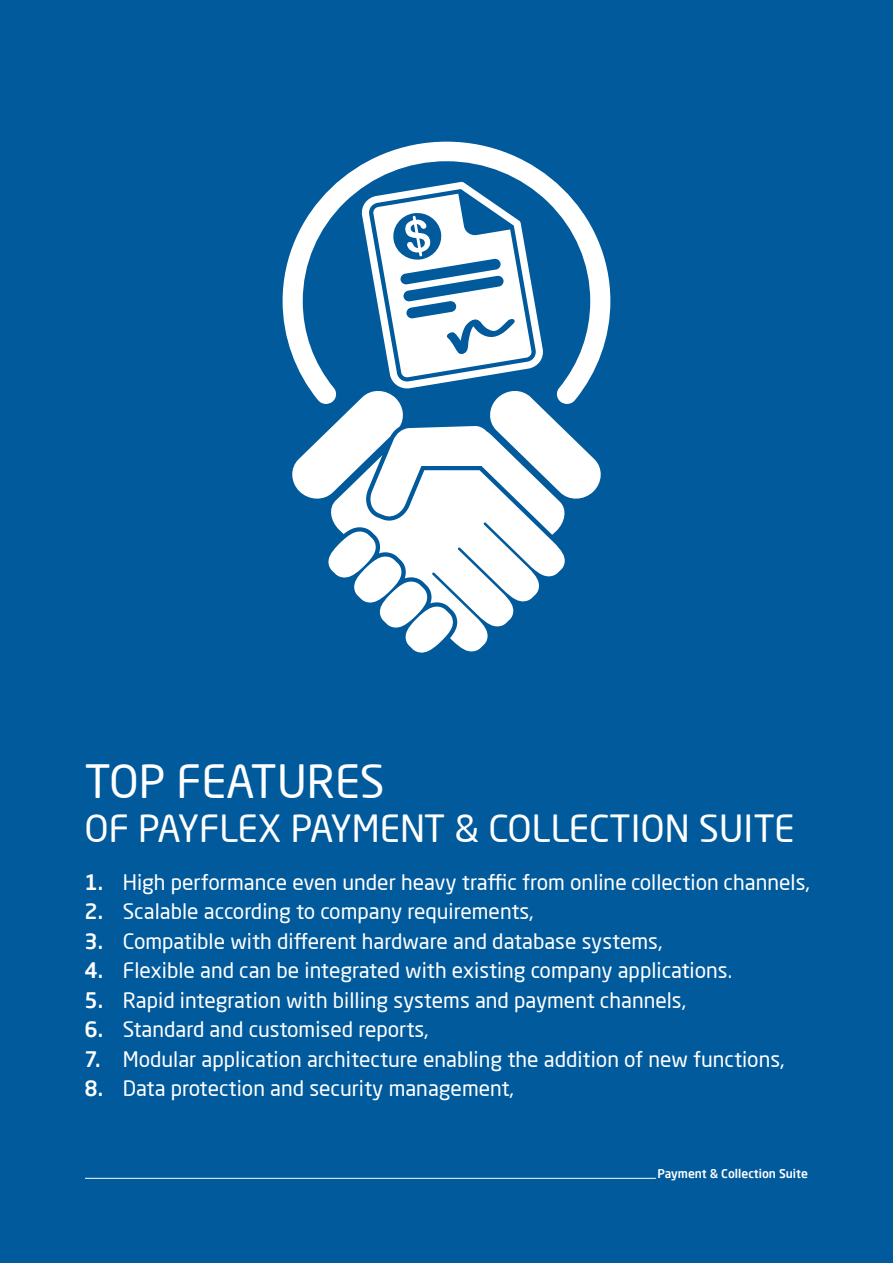
<style>
.page{position:relative;width:893px;height:1263px;background:#005a9c}
.page>*{position:absolute;margin:0;border:0;box-sizing:border-box;transform-origin:0 0}
.t1{font:45px "Neo Sans Pro";color:#fff}
.t2{font:36.75px "Neo Sans Pro";color:#fff}
.t3{font:21px "Neo Sans Pro";color:#fff}
.t4{font:500 12px "Neo Sans Pro";color:#fff}
.s1{font-weight:500}
</style>
<div class="page">
<hr style="left:85px;top:1178px;width:571px;height:1px;background:#fff">
<svg style="left:283px;top:142px;width:327px;height:206px"></svg>
<svg style="left:290px;top:182px;width:313px;height:471px"></svg>
<h1 class="t1" style="left:85px;top:754px;width:302px">TOP FEATURES</h1>
<h2 class="t2" style="left:85px;top:806px;width:711px">OF PAYFLEX PAYMENT &amp; COLLECTION SUITE</h2>
<p class="t3" style="left:85px;top:869px;width:727px"><span class="s1">1.</span> High performance even under heavy traffic from online collection channels,</p>
<p class="t3" style="left:85px;top:899px;width:451px"><span class="s1">2.</span> Scalable according to company requirements,</p>
<p class="t3" style="left:85px;top:928px;width:579px"><span class="s1">3.</span> Compatible with different hardware and database systems,</p>
<p class="t3" style="left:85px;top:957px;width:649px"><span class="s1">4.</span> Flexible and can be integrated with existing company applications.</p>
<p class="t3" style="left:85px;top:987px;width:603px"><span class="s1">5.</span> Rapid integration with billing systems and payment channels,</p>
<p class="t3" style="left:85px;top:1016px;width:346px"><span class="s1">6.</span> Standard and customised reports,</p>
<p class="t3" style="left:85px;top:1046px;width:702px"><span class="s1">7.</span> Modular application architecture enabling the addition of new functions,</p>
<p class="t3" style="left:85px;top:1075px;width:431px"><span class="s1">8.</span> Data protection and security management,</p>
<p class="t4" style="left:658px;top:1166px;width:152px">Payment &amp; Collection Suite</p>
</div>
